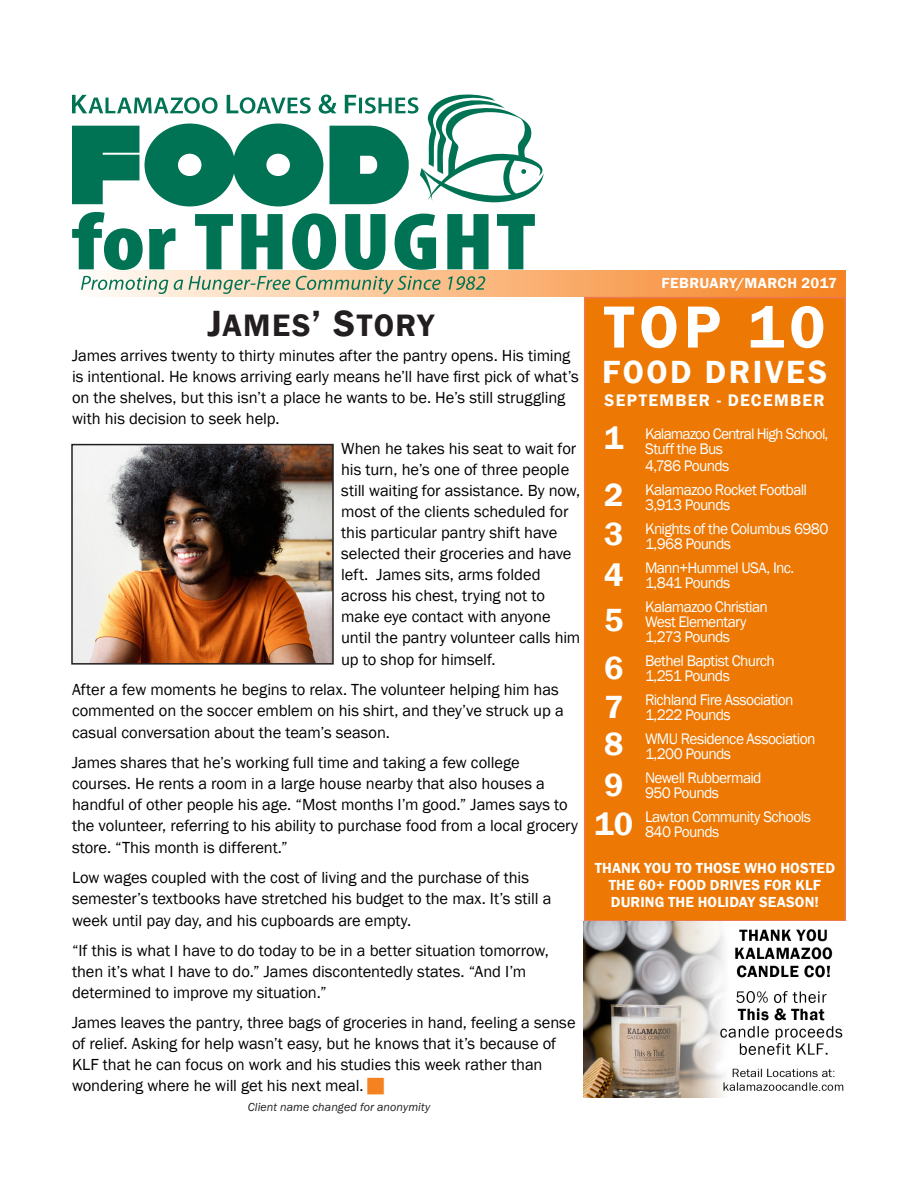
<style>
.page{position:relative;width:918px;height:1188px;background:#fff}
.page>*{position:absolute;margin:0;border:0;box-sizing:border-box;transform-origin:0 0}
.Box_text_white{font:600 61.5px "Franklin Gothic";color:#fff}
.Box_text_white-2{font:600 33px "Franklin Gothic";letter-spacing:.075em;color:#fff}
.Headline{font:31.8px "Franklin Gothic Demi SC850";letter-spacing:.04em;color:#231f20}
.Box_text_white-3{font:600 17.25px "Franklin Gothic";letter-spacing:.075em;color:#fff}
.Box_text_white-4{font:16.5px/21.1px "Franklin Gothic";letter-spacing:-.005em;color:#000}
.Box_text_white-5{font:15.75px/15px "Franklin Gothic";letter-spacing:-.045em;color:#fff}
.Box_text_white-6{font:600 15px/17.2px "Franklin Gothic";letter-spacing:.01em;color:#fff;text-align:center}
.Masthead_date{font:600 15px "Franklin Gothic";letter-spacing:.025em;color:#fff}
.Body_text{font:italic 12px "Franklin Gothic";letter-spacing:.005em;color:#231f20}
.s1{font-size:37.5px}
</style>
<div class="page">
<div style="left:72px;top:270px;width:774px;height:27px;background:linear-gradient(to right,#fffbf5,#f5801d)"></div>
<div style="left:584px;top:297px;width:262px;height:625px;background:#ed7804;border:2px solid #ed7854"></div>
<img style="left:584px;top:922px;width:260px;height:176px">
<img style="left:74px;top:447px;width:257px;height:215px">
<div style="left:71px;top:444px;width:263px;height:221px;border:2px solid #231f20"></div>
<svg style="left:81px;top:276px;width:87px;height:18px"></svg>
<svg style="left:174px;top:276px;width:116px;height:18px"></svg>
<svg style="left:296px;top:276px;width:145px;height:18px"></svg>
<svg style="left:448px;top:276px;width:37px;height:14px"></svg>
<svg style="left:72px;top:212px;width:463px;height:58px"></svg>
<svg style="left:72px;top:94px;width:472px;height:112px"></svg>
<p class="Headline" style="left:207px;top:306px;width:228px"><span class="s1">J</span>AMES<span class="s1">’ S</span>TORY</p>
<p class="Box_text_white-4" style="left:72px;top:345px;width:508px">James arrives twenty to thirty minutes after the pantry opens. His timing is intentional. He knows arriving early means he’ll have first pick of what’s on the shelves, but this isn’t a place he wants to be. He’s still struggling with his decision to seek help.</p>
<p class="Box_text_white-4" style="left:341px;top:438px;width:241px">When he takes his seat to wait for his turn, he’s one of three people still waiting for assistance. By now, most of the clients scheduled for this particular pantry shift have selected their groceries and have left. James sits, arms folded across his chest, trying not to make eye contact with anyone until the pantry volunteer calls him up to shop for himself.</p>
<p class="Box_text_white-4" style="left:72px;top:679px;width:493px">After a few moments he begins to relax. The volunteer helping him has commented on the soccer emblem on his shirt, and they’ve struck up a casual conversation about the team’s season.</p>
<p class="Box_text_white-4" style="left:72px;top:752px;width:508px">James shares that he’s working full time and taking a few college courses. He rents a room in a large house nearby that also houses a handful of other people his age. “Most months I’m good.” James says to the volunteer, referring to his ability to purchase food from a local grocery store. “This month is different.”</p>
<p class="Box_text_white-4" style="left:72px;top:867px;width:481px">Low wages coupled with the cost of living and the purchase of this semester’s textbooks have stretched his budget to the max. It’s still a week until pay day, and his cupboards are empty.</p>
<p class="Box_text_white-4" style="left:72px;top:940px;width:478px">“If this is what I have to do today to be in a better situation tomorrow, then it’s what I have to do.” James discontentedly states. “And I’m determined to improve my situation.”</p>
<p class="Box_text_white-4" style="left:72px;top:1013px;width:505px">James leaves the pantry, three bags of groceries in hand, feeling a sense of relief. Asking for help wasn’t easy, but he knows that it’s because of KLF that he can focus on work and his studies this week rather than wondering where he will get his next meal.</p>
<p class="Body_text" style="left:248px;top:1099px;width:184px">Client name changed for anonymity</p>
<p class="Masthead_date" style="left:661px;top:274px;width:177px">FEBRUARY/MARCH 2017</p>
<p class="Box_text_white" style="left:604px;top:289px;width:223px">TOP 10</p>
<p class="Box_text_white-2" style="left:602px;top:352px;width:226px">FOOD DRIVES</p>
<p class="Box_text_white-3" style="left:605px;top:390px;width:222px">SEPTEMBER - DECEMBER</p>
<p class="Box_text_white-2" style="left:604px;top:418px;width:21px">1</p>
<p class="Box_text_white-2" style="left:604px;top:475px;width:21px">2</p>
<p class="Box_text_white-2" style="left:604px;top:514px;width:21px">3</p>
<p class="Box_text_white-2" style="left:604px;top:555px;width:21px">4</p>
<p class="Box_text_white-2" style="left:604px;top:600px;width:21px">5</p>
<p class="Box_text_white-2" style="left:604px;top:648px;width:21px">6</p>
<p class="Box_text_white-2" style="left:604px;top:687px;width:21px">7</p>
<p class="Box_text_white-2" style="left:604px;top:724px;width:21px">8</p>
<p class="Box_text_white-2" style="left:604px;top:765px;width:21px">9</p>
<p class="Box_text_white-2" style="left:595px;top:804px;width:40px">10</p>
<p class="Box_text_white-5" style="left:645px;top:427px;width:185px">Kalamazoo Central High School,</p>
<p class="Box_text_white-5" style="left:645px;top:442px;width:80px">Stuff the Bus</p>
<p class="Box_text_white-5" style="left:645px;top:459px;width:86px">4,786 Pounds</p>
<p class="Box_text_white-5" style="left:645px;top:483px;width:164px">Kalamazoo Rocket Football</p>
<p class="Box_text_white-5" style="left:645px;top:498px;width:87px">3,913 Pounds</p>
<p class="Box_text_white-5" style="left:645px;top:522px;width:185px">Knights of the Columbus 6980</p>
<p class="Box_text_white-5" style="left:645px;top:537px;width:87px">1,968 Pounds</p>
<p class="Box_text_white-5" style="left:645px;top:561px;width:151px">Mann+Hummel USA, Inc.</p>
<p class="Box_text_white-5" style="left:645px;top:576px;width:87px">1,841 Pounds</p>
<p class="Box_text_white-5" style="left:645px;top:600px;width:124px">Kalamazoo Christian</p>
<p class="Box_text_white-5" style="left:645px;top:615px;width:103px">West Elementary</p>
<p class="Box_text_white-5" style="left:645px;top:630px;width:86px">1,273 Pounds</p>
<p class="Box_text_white-5" style="left:645px;top:654px;width:131px">Bethel Baptist Church</p>
<p class="Box_text_white-5" style="left:645px;top:669px;width:86px">1,251 Pounds</p>
<p class="Box_text_white-5" style="left:645px;top:693px;width:150px">Richland Fire Association</p>
<p class="Box_text_white-5" style="left:645px;top:708px;width:87px">1,222 Pounds</p>
<p class="Box_text_white-5" style="left:645px;top:732px;width:172px">WMU Residence Association</p>
<p class="Box_text_white-5" style="left:645px;top:747px;width:88px">1,200 Pounds</p>
<p class="Box_text_white-5" style="left:645px;top:771px;width:118px">Newell Rubbermaid</p>
<p class="Box_text_white-5" style="left:645px;top:786px;width:76px">950 Pounds</p>
<p class="Box_text_white-5" style="left:645px;top:810px;width:167px">Lawton Community Schools<br>840 Pounds</p>
<p class="Box_text_white-6" style="left:595px;top:859px;width:242px">THANK YOU TO THOSE WHO HOSTED<br>THE 60+ FOOD DRIVES FOR KLF<br>DURING THE HOLIDAY SEASON!</p>
</div>
